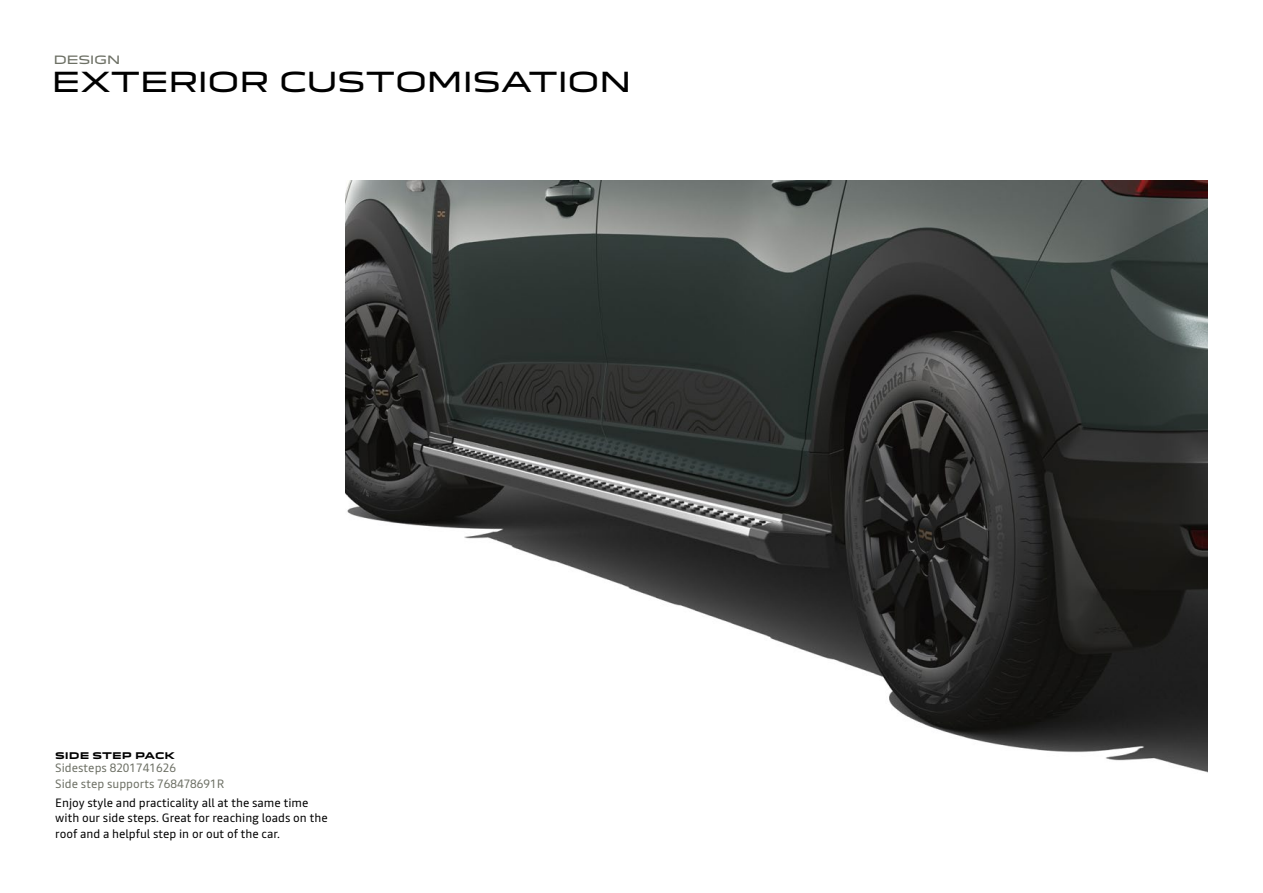
<style>
.page{position:relative;width:1263px;height:893px;background:#fff}
.page>*{position:absolute;margin:0;border:0;box-sizing:border-box;transform-origin:0 0}
.t1{font:27px "Dacia Block Extended";letter-spacing:-.045em;color:#000}
.t2{font:12px/15.3px "Read";color:#000}
.t3{font:12px/15.3px "Read";color:#6d7065}
.t4{font:11.25px "Dacia Block Extended";letter-spacing:-.045em;color:#6d7065}
.t5{font:700 9px "Dacia Block Extended";color:#000}
</style>
<div class="page">
<img style="left:345px;top:181px;width:863px;height:592px">
<p class="t4" style="left:54px;top:50px;width:68px">DESIGN</p>
<h1 class="t1" style="left:51px;top:61px;width:582px">EXTERIOR CUSTOMISATION</h1>
<p class="t5" style="left:55px;top:750px;width:121px">SIDE STEP PACK</p>
<p class="t3" style="left:55px;top:760px;width:171px">Sidesteps 8201741626<br>Side step supports 768478691R</p>
<p class="t2" style="left:55px;top:795px;width:274px">Enjoy style and practicality all at the same time with our side steps. Great for reaching loads on the roof and a helpful step in or out of the car.</p>
</div>
